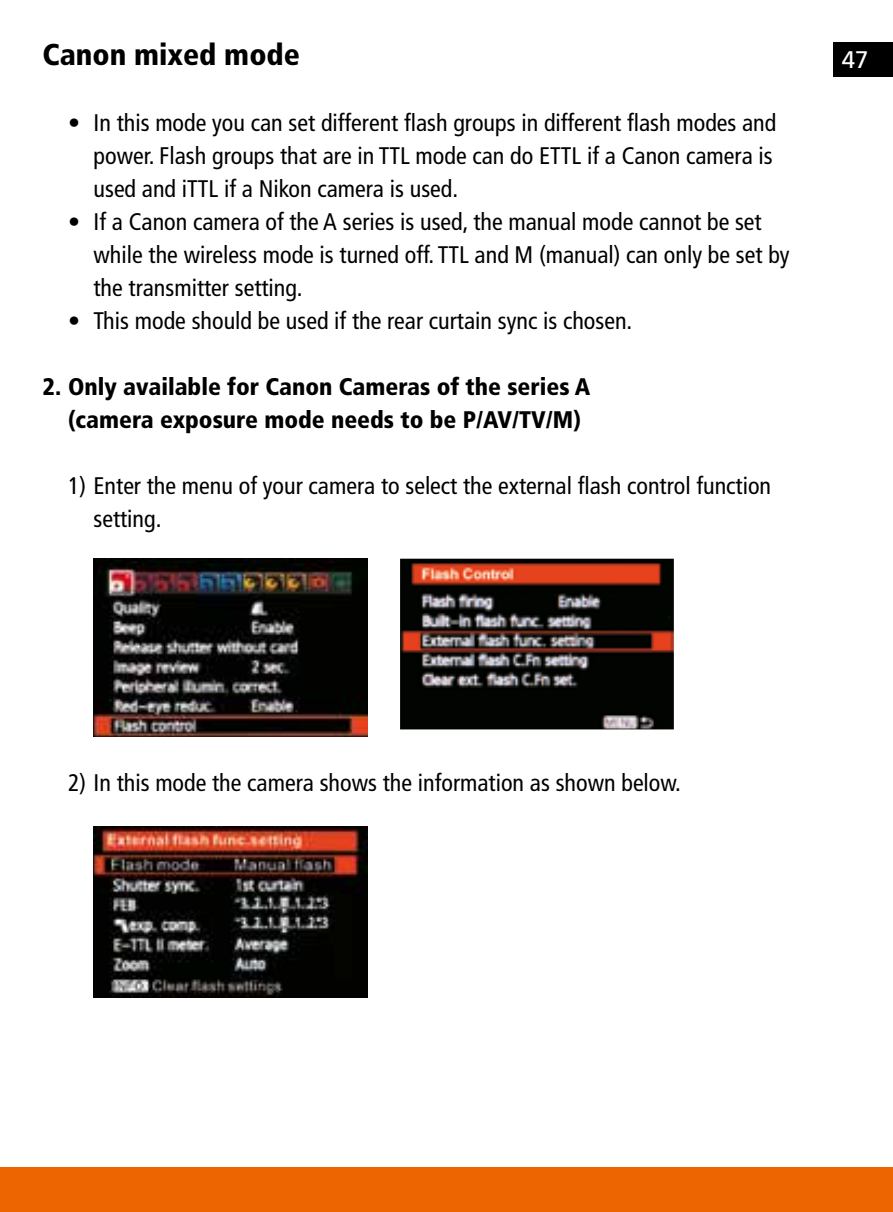
<style>
.page{position:relative;width:893px;height:1212px;background:#fff}
.page>*{position:absolute;margin:0;border:0;box-sizing:border-box;transform-origin:0 0}
.t1{font:900 condensed 30px "Frutiger LT";color:#000}
.t2{font:condensed 24px/33px "Frutiger LT";color:#000}
.t3{font:900 condensed 24px/33px "Frutiger LT";color:#000}
.t4{font:24px "Frutiger LT";color:#fff}
</style>
<div class="page">
<div style="left:0;top:1167px;width:893px;height:45px;background:#ec6500"></div>
<div style="left:833px;top:43px;width:60px;height:34px;background:#000"></div>
<img style="left:400px;top:559px;width:274px;height:170px">
<img style="left:94px;top:826px;width:273px;height:171px">
<img style="left:94px;top:559px;width:273px;height:177px">
<p class="t1" style="left:43px;top:37px;width:259px">Canon mixed mode</p>
<p class="t4" style="left:842px;top:46px;width:28px">47</p>
<p class="t2" style="left:94px;top:106px;width:684px;text-indent:-26px">• In this mode you can set different flash groups in different flash modes and power. Flash groups that are in TTL mode can do ETTL if a Canon camera is used and iTTL if a Nikon camera is used.</p>
<p class="t2" style="left:94px;top:205px;width:698px;text-indent:-26px">• If a Canon camera of the A series is used, the manual mode cannot be set while the wireless mode is turned off. TTL and M (manual) can only be set by the transmitter setting.</p>
<p class="t2" style="left:68px;top:304px;width:562px">• This mode should be used if the rear curtain sync is chosen.</p>
<p class="t3" style="left:68px;top:370px;width:524px;text-indent:-26px">2. Only available for Canon Cameras of the series A (camera exposure mode needs to be P/AV/TV/M)</p>
<p class="t2" style="left:94px;top:469px;width:679px;text-indent:-26px">1) Enter the menu of your camera to select the external flash control function setting.</p>
<p class="t2" style="left:68px;top:766px;width:611px">2) In this mode the camera shows the information as shown below.</p>
</div>
